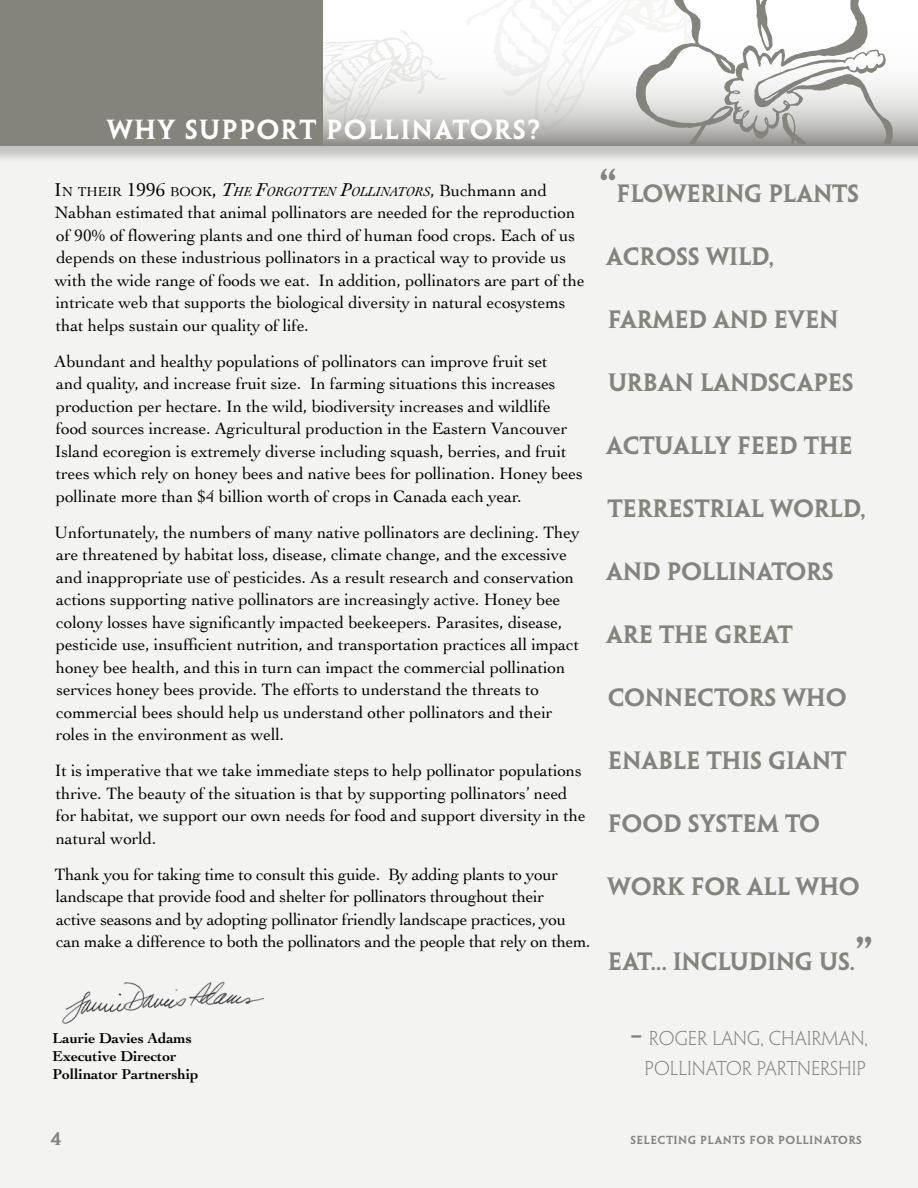
<style>
.page{position:relative;width:918px;height:1188px;background:#fff}
.page>*{position:absolute;margin:0;border:0;box-sizing:border-box;transform-origin:0 0}
.t1{font:24.75px "Penumbra MM 585 1000";letter-spacing:.05em;color:#fff}
.t2{font:22.5px "Penumbra MM 585 1000";letter-spacing:-.015em;color:#84847d}
.t3{font:18px/30px "Penumbra MM 220 500";color:#84847d;text-align:right}
.t4{font:17.25px/22.5px "Cochin";letter-spacing:-.005em;color:#000}
.t5{font:16.5px "Penumbra MM 585 1000";color:#84847d}
.t6{font:700 15px/18px "Cochin";letter-spacing:-.005em;color:#000}
.t7{font:italic 13.65px "Cochin";letter-spacing:-.005em;color:#000}
.t8{font:10.5px "Penumbra MM 585 1000";letter-spacing:.04em;color:#84847d}
.s1{font-style:normal;font-size:19.5px}
.s2{font-style:normal}
.s3{font-size:19.5px}
.s4{font-style:normal;font-size:17.25px}
.s5{font-size:42.75px}
.s6{font-family:"Penumbra MM 585 1000";font-size:22.5px}
</style>
<div class="page">
<div style="left:0;top:144px;width:918px;height:1044px;background:#f3f3f2"></div>
<div style="left:0;top:0;width:918px;height:164px;background:#000;opacity:.2"></div>
<svg style="left:0;top:0;width:918px;height:146px"></svg>
<svg style="left:323px;top:30px;width:124px;height:104px"></svg>
<svg style="left:455px;top:0;width:438px;height:145px"></svg>
<div style="left:0;top:0;width:323px;height:145px;background:#84847d"></div>
<img style="left:62px;top:981px;width:202px;height:43px">
<h1 class="t1" style="left:107px;top:116px;width:435px">WHY SUPPORT POLLINATORS?</h1>
<p class="t7" style="left:54px;top:182px;width:494px"><span class="s1">I</span><span class="s2">N THEIR</span> <span class="s1">1996</span> <span class="s2">BOOK</span><span class="s1">,</span> <span class="s3">T</span>HE <span class="s3">F</span>ORGOTTEN <span class="s3">P</span>OLLINATORS<span class="s4">, Buchmann and</span></p>
<p class="t4" style="left:55px;top:201px;width:532px">Nabhan estimated that animal pollinators are needed for the reproduction of 90% of flowering plants and one third of human food crops. Each of us depends on these industrious pollinators in a practical way to provide us with the wide range of foods we eat. In addition, pollinators are part of the intricate web that supports the biological diversity in natural ecosystems that helps sustain our quality of life.</p>
<p class="t4" style="left:54px;top:349px;width:530px">Abundant and healthy populations of pollinators can improve fruit set<br>and quality, and increase fruit size. In farming situations this increases production per hectare. In the wild, biodiversity increases and wildlife food sources increase. Agricultural production in the Eastern Vancouver Island ecoregion is extremely diverse including squash, berries, and fruit trees which rely on honey bees and native bees for pollination. Honey bees pollinate more than $4 billion worth of crops in Canada each year.</p>
<p class="t4" style="left:55px;top:520px;width:527px">Unfortunately, the numbers of many native pollinators are declining. They are threatened by habitat loss, disease, climate change, and the excessive and inappropriate use of pesticides. As a result research and conservation actions supporting native pollinators are increasingly active. Honey bee colony losses have significantly impacted beekeepers. Parasites, disease, pesticide use, insufficient nutrition, and transportation practices all impact honey bee health, and this in turn can impact the commercial pollination services honey bees provide. The efforts to understand the threats to commercial bees should help us understand other pollinators and their roles in the environment as well.</p>
<p class="t4" style="left:55px;top:759px;width:533px">It is imperative that we take immediate steps to help pollinator populations thrive. The beauty of the situation is that by supporting pollinators’ need for habitat, we support our own needs for food and support diversity in the natural world.</p>
<p class="t4" style="left:54px;top:862px;width:538px">Thank you for taking time to consult this guide. By adding plants to your landscape that provide food and shelter for pollinators throughout their<br>active seasons and by adopting pollinator friendly landscape practices, you can make a difference to both the pollinators and the people that rely on them.</p>
<h2 class="t2" style="left:599px;top:180px;width:262px"><span class="s5">“</span>FLOWERING PLANTS</h2>
<h2 class="t2" style="left:606px;top:243px;width:170px">ACROSS WILD,</h2>
<h2 class="t2" style="left:608px;top:306px;width:232px">FARMED AND EVEN</h2>
<h2 class="t2" style="left:608px;top:369px;width:248px">URBAN LANDSCAPES</h2>
<h2 class="t2" style="left:606px;top:432px;width:249px">ACTUALLY FEED THE</h2>
<h2 class="t2" style="left:608px;top:495px;width:260px">TERRESTRIAL WORLD,</h2>
<h2 class="t2" style="left:606px;top:558px;width:230px">AND POLLINATORS</h2>
<h2 class="t2" style="left:606px;top:621px;width:188px">ARE THE GREAT</h2>
<h2 class="t2" style="left:608px;top:684px;width:240px">CONNECTORS WHO</h2>
<h2 class="t2" style="left:608px;top:747px;width:240px">ENABLE THIS GIANT</h2>
<h2 class="t2" style="left:608px;top:810px;width:214px">FOOD SYSTEM TO</h2>
<h2 class="t2" style="left:608px;top:873px;width:254px">WORK FOR ALL WHO</h2>
<h2 class="t2" style="left:608px;top:948px;width:267px">EAT... INCLUDING US.<span class="s5">”</span></h2>
<p class="t6" style="left:52px;top:1028px;width:147px">Laurie Davies Adams<br>Executive Director<br>Pollinator Partnership</p>
<p class="t3" style="left:631px;top:1023px;width:239px"><span class="s6">–</span> ROGER LANG, CHAIRMAN,<br>POLLINATOR PARTNERSHIP</p>
<p class="t5" style="left:51px;top:1129px;width:12px">4</p>
<p class="t8" style="left:630px;top:1134px;width:233px">SELECTING PLANTS FOR POLLINATORS</p>
</div>
